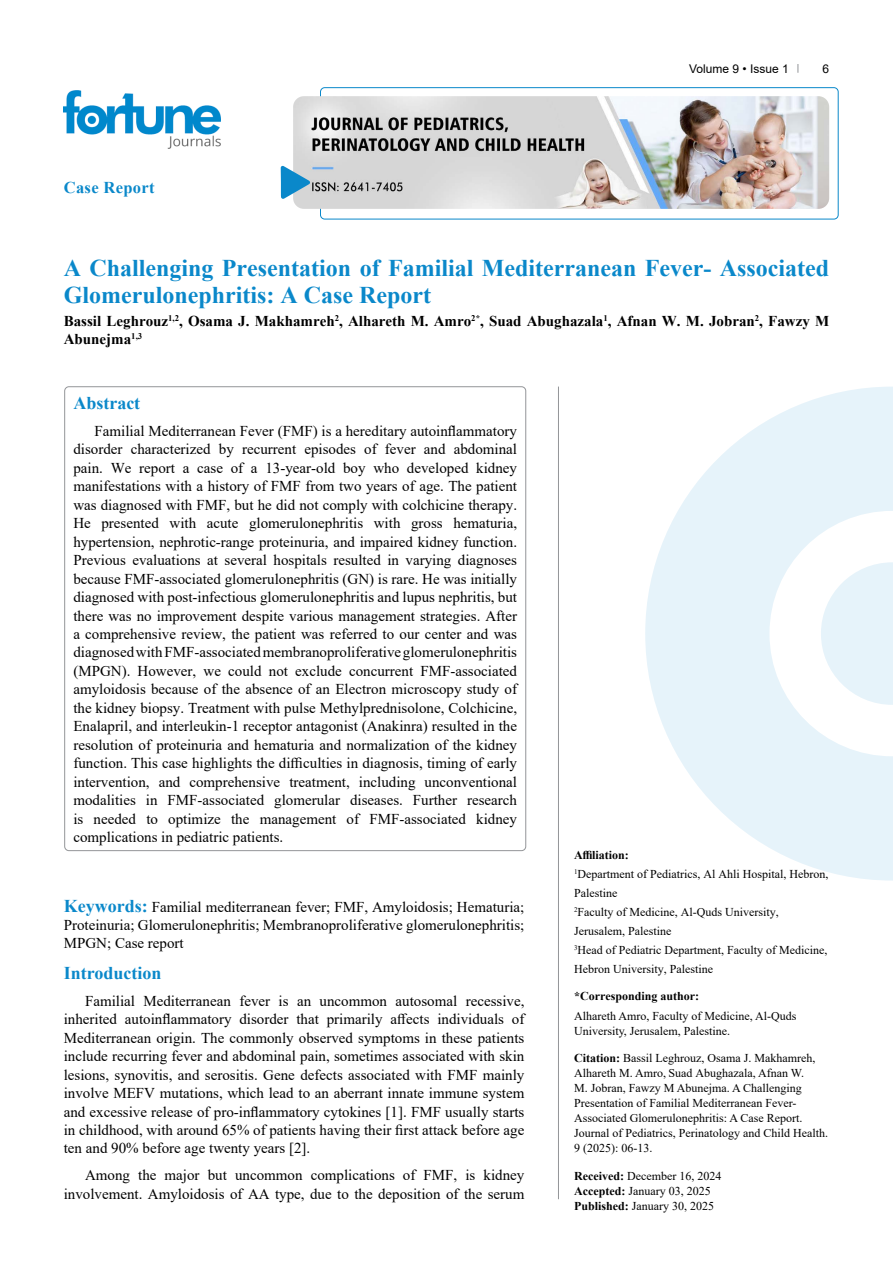
<style>
.page{position:relative;width:893px;height:1263px;background:#fff}
.page>*{position:absolute;margin:0;border:0;box-sizing:border-box;transform-origin:0 0}
.t1{font:700 24px/27px "Times New Roman";color:#0a88ca}
.t2{font:700 18px "Times New Roman";color:#0a88ca}
.t3{font:700 16.5px "Times New Roman";letter-spacing:.02em;color:#0a88ca}
.t4{font:15px/18.5px "Times New Roman";color:#000;text-align:justify}
.t5{font:700 15px/18.5px "Times New Roman";color:#000}
.t6{font:12px/15px "Times New Roman";color:#000}
.t7{font:700 12px "Times New Roman";color:#000}
.t8{font:12px "Arial";color:#000}
.s1{font-weight:700;font-size:18px;color:#0a88ca}
.s2{font-weight:700}
</style>
<div class="page">
<div style="left:320px;top:87px;width:518px;height:132px;border:1px solid #0a88ca;border-radius:4px"></div>
<img style="left:64px;top:90px;width:157px;height:59px">
<img style="left:293px;top:96px;width:536px;height:113px">
<svg style="left:281px;top:166px;width:29px;height:33px"></svg>
<svg style="left:645px;top:387px;width:248px;height:493px;fill:#e6f3fa"></svg>
<svg style="left:821px;top:562px;width:72px;height:143px"></svg>
<hr style="left:558px;top:387px;width:1px;height:812px;background:#939598">
<p class="t3" style="left:64px;top:175px;width:92px">Case Report</p>
<p class="t8" style="left:689px;top:60px;width:101px">Volume 9 • Issue 1</p>
<p class="t8" style="left:822px;top:60px;width:8px">6</p>
<h1 class="t1" style="left:64px;top:254px;width:767px">A Challenging Presentation of Familial Mediterranean Fever- Associated<br>Glomerulonephritis: A Case Report</h1>
<p class="t5" style="left:64px;top:311px;width:767px">Bassil Leghrouz<sup>1,2</sup>, Osama J. Makhamreh<sup>2</sup>, Alhareth M. Amro<sup>2*</sup>, Suad Abughazala<sup>1</sup>, Afnan W. M. Jobran<sup>2</sup>, Fawzy M<br>Abunejma<sup>1,3</sup></p>
<p class="t2" style="left:73px;top:390px;width:68px">Abstract</p>
<p class="t4" style="left:73px;top:421px;width:445px;text-indent:21px">Familial Mediterranean Fever (FMF) is a hereditary autoinflammatory disorder characterized by recurrent episodes of fever and abdominal pain. We report a case of a 13-year-old boy who developed kidney manifestations with a history of FMF from two years of age. The patient was diagnosed with FMF, but he did not comply with colchicine therapy.<br>He presented with acute glomerulonephritis with gross hematuria, hypertension, nephrotic-range proteinuria, and impaired kidney function.<br>Previous evaluations at several hospitals resulted in varying diagnoses because FMF-associated glomerulonephritis (GN) is rare. He was initially diagnosed with post-infectious glomerulonephritis and lupus nephritis, but there was no improvement despite various management strategies. After a comprehensive review, the patient was referred to our center and was diagnosed with FMF-associated membranoproliferative glomerulonephritis (MPGN). However, we could not exclude concurrent FMF-associated amyloidosis because of the absence of an Electron microscopy study of the kidney biopsy. Treatment with pulse Methylprednisolone, Colchicine, Enalapril, and interleukin-1 receptor antagonist (Anakinra) resulted in the resolution of proteinuria and hematuria and normalization of the kidney function. This case highlights the difficulties in diagnosis, timing of early intervention, and comprehensive treatment, including unconventional modalities in FMF-associated glomerular diseases. Further research is needed to optimize the management of FMF-associated kidney complications in pediatric patients.</p>
<p class="t4" style="left:64px;top:897px;width:462px"><span class="s1">Keywords:</span> Familial mediterranean fever; FMF, Amyloidosis; Hematuria; Proteinuria; Glomerulonephritis; Membranoproliferative glomerulonephritis; MPGN; Case report</p>
<p class="t2" style="left:64px;top:960px;width:99px">Introduction</p>
<p class="t4" style="left:64px;top:991px;width:462px;text-indent:21px">Familial Mediterranean fever is an uncommon autosomal recessive, inherited autoinflammatory disorder that primarily affects individuals of Mediterranean origin. The commonly observed symptoms in these patients include recurring fever and abdominal pain, sometimes associated with skin lesions, synovitis, and serositis. Gene defects associated with FMF mainly involve MEFV mutations, which lead to an aberrant innate immune system and excessive release of pro-inflammatory cytokines [1]. FMF usually starts in childhood, with around 65% of patients having their first attack before age ten and 90% before age twenty years [2].</p>
<p class="t4" style="left:64px;top:1166px;width:462px;text-align:right">Among the major but uncommon complications of FMF, is kidney involvement. Amyloidosis of AA type, due to the deposition of the serum</p>
<p class="t6" style="left:574px;top:844px;width:256px;line-height:19px"><span class="s2">Affiliation:<br></span><sup>1</sup>Department of Pediatrics, Al Ahli Hospital, Hebron,<br>Palestine<br><sup>2</sup>Faculty of Medicine, Al-Quds University,<br>Jerusalem, Palestine<br><sup>3</sup>Head of Pediatric Department, Faculty of Medicine,<br>Hebron University, Palestine</p>
<p class="t7" style="left:574px;top:987px;width:127px">*Corresponding author:</p>
<p class="t6" style="left:574px;top:1007px;width:224px">Alhareth Amro, Faculty of Medicine, Al-Quds<br>University, Jerusalem, Palestine.</p>
<p class="t6" style="left:574px;top:1050px;width:255px"><span class="s2">Citation:</span> Bassil Leghrouz, Osama J. Makhamreh, Alhareth M. Amro, Suad Abughazala, Afnan W.<br>M. Jobran, Fawzy M Abunejma. A Challenging Presentation of Familial Mediterranean Fever-Associated Glomerulonephritis: A Case Report.<br>Journal of Pediatrics, Perinatology and Child Health.<br>9 (2025): 06-13.</p>
<p class="t6" style="left:574px;top:1168px;width:149px"><span class="s2">Received:</span> December 16, 2024<br><span class="s2">Accepted:</span> January 03, 2025<br><span class="s2">Published:</span> January 30, 2025</p>
</div>
